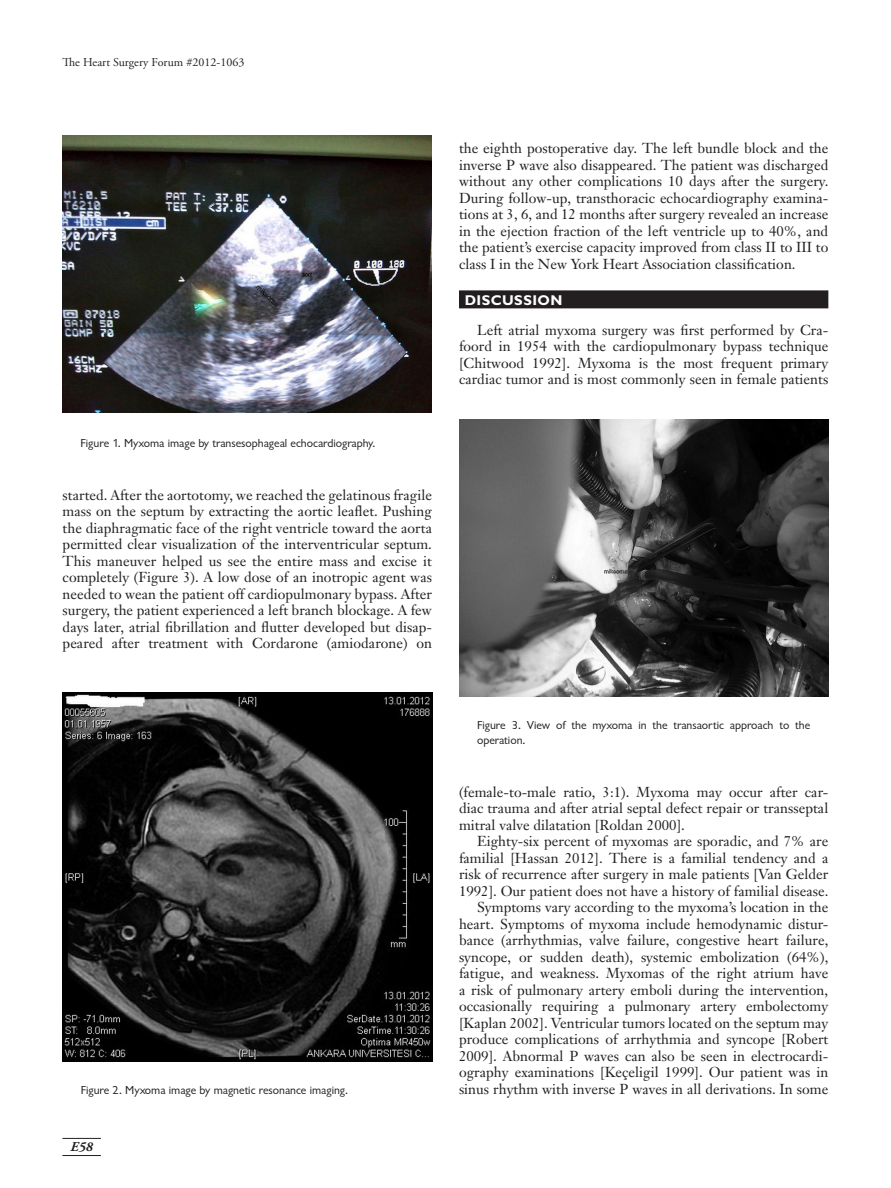
<style>
.page{position:relative;width:891px;height:1188px;background:#fff}
.page>*{position:absolute;margin:0;border:0;box-sizing:border-box;transform-origin:0 0}
.Body_Text{font:14.25px/16.5px "Janson Text";letter-spacing:.005em;color:#231f20;text-align:justify}
.t1{font:700 14.25px "Gill Sans";letter-spacing:.03em;color:#fff}
.Page_Numbers{font:italic 700 13.5px "Adobe Garamond Pro";color:#231f20}
.Figure_Legend{font:12px/15px "Classical Sans Regular DTC";color:#231f20}
.t2{font:12px "Adobe Garamond Pro";letter-spacing:.005em;color:#231f20}
</style>
<div class="page">
<hr style="left:62px;top:1138px;width:39px;height:1px;background:#231f20">
<hr style="left:62px;top:1155px;width:39px;height:1px;background:#231f20">
<div style="left:459px;top:290px;width:369px;height:18px;background:#231f20"></div>
<img style="left:63px;top:136px;width:368px;height:276px">
<img style="left:63px;top:692px;width:369px;height:370px">
<img style="left:459px;top:420px;width:369px;height:277px">
<p class="t2" style="left:62px;top:55px;width:184px">The Heart Surgery Forum #2012-1063</p>
<p class="Figure_Legend" style="left:80px;top:435px;width:297px">Figure 1. Myxoma image by transesophageal echocardiography.</p>
<p class="Body_Text" style="left:63px;top:486px;width:371px">started. After the aortotomy, we reached the gelatinous fragile mass on the septum by extracting the aortic leaflet. Pushing the diaphragmatic face of the right ventricle toward the aorta permitted clear visualization of the interventricular septum.<br>This maneuver helped us see the entire mass and excise it completely (Figure 3). A low dose of an inotropic agent was needed to wean the patient off cardiopulmonary bypass. After surgery, the patient experienced a left branch blockage. A few days later, atrial fibrillation and flutter developed but disap&shy;peared after treatment with Cordarone (amiodarone) on</p>
<p class="Body_Text" style="left:459px;top:140px;width:371px">the eighth postoperative day. The left bundle block and the inverse P wave also disappeared. The patient was discharged without any other complications 10 days after the surgery.<br>During follow-up, transthoracic echocardiography examina&shy;tions at 3, 6, and 12 months after surgery revealed an increase in the ejection fraction of the left ventricle up to 40%, and the patient’s exercise capacity improved from class II to III to class I in the New York Heart Association classification.</p>
<h1 class="t1" style="left:465px;top:291px;width:99px">DISCUSSION</h1>
<p class="Body_Text" style="left:459px;top:321px;width:371px;text-indent:18px">Left atrial myxoma surgery was first performed by Cra&shy;foord in 1954 with the cardiopulmonary bypass technique [Chitwood 1992]. Myxoma is the most frequent primary cardiac tumor and is most commonly seen in female patients</p>
<p class="Figure_Legend" style="left:81px;top:1082px;width:269px">Figure 2. Myxoma image by magnetic resonance imaging.</p>
<p class="Page_Numbers" style="left:71px;top:1139px;width:24px">E58</p>
<p class="Figure_Legend" style="left:477px;top:718px;width:335px">Figure 3. View of the myxoma in the transaortic approach to the operation.</p>
<p class="Body_Text" style="left:459px;top:783px;width:371px">(female-to-male ratio, 3:1). Myxoma may occur after car&shy;diac trauma and after atrial septal defect repair or transseptal mitral valve dilatation [Roldan 2000].</p>
<p class="Body_Text" style="left:459px;top:833px;width:371px;text-indent:18px">Eighty-six percent of myxomas are sporadic, and 7% are familial [Hassan 2012]. There is a familial tendency and a risk of recurrence after surgery in male patients [Van Gelder 1992]. Our patient does not have a history of familial disease.</p>
<p class="Body_Text" style="left:459px;top:899px;width:371px;text-indent:18px">Symptoms vary according to the myxoma’s location in the heart. Symptoms of myxoma include hemodynamic distur&shy;bance (arrhythmias, valve failure, congestive heart failure, syncope, or sudden death), systemic embolization (64%), fatigue, and weakness. Myxomas of the right atrium have a risk of pulmonary artery emboli during the intervention, occasionally requiring a pulmonary artery embolectomy [Kaplan 2002]. Ventricular tumors located on the septum may produce complications of arrhythmia and syncope [Robert 2009]. Abnormal P waves can also be seen in electrocardi&shy;ography examinations [Keçeligil 1999]. Our patient was in sinus rhythm with inverse P waves in all derivations. In some</p>
</div>
